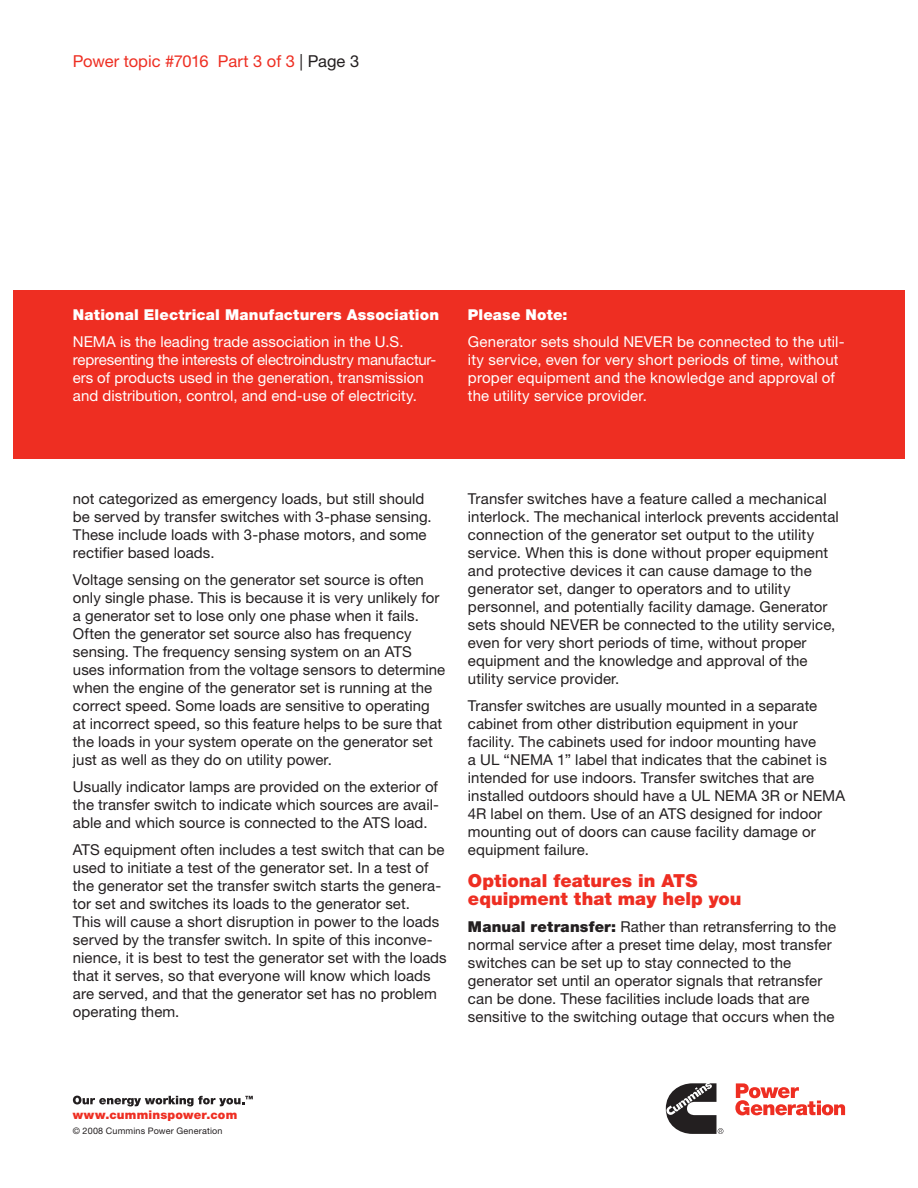
<style>
.page{position:relative;width:918px;height:1188px;background:#fff}
.page>*{position:absolute;margin:0;border:0;box-sizing:border-box;transform-origin:0 0}
.Subhead_-_red{font:900 18px/18px "Helvetica Neue LT";color:#ee2e22}
.t1{font:16.5px "Helvetica Neue LT";letter-spacing:-.01em;color:#ee2e22}
.Body_Copy{font:15px/18px "Helvetica Neue LT";letter-spacing:.005em;color:#231f20}
.Sidebar_Copy{font:15px/18px "Helvetica Neue LT";letter-spacing:.005em;color:#fff}
.Body_Copy-2{font:15px/18px "Helvetica Neue LT";letter-spacing:.01em;color:#fff}
.Sidebar_subhead_-_wh{font:900 15px "Helvetica Neue LT";letter-spacing:.01em;color:#fff}
.t2{font:900 12px "Helvetica Neue LT";letter-spacing:.02em;color:#ee2e22}
.t3{font:9px "Helvetica Neue LT";letter-spacing:.02em;color:#231f20}
.s1{color:#231f20}
.s2{font-weight:900}
</style>
<div class="page">
<svg style="left:73px;top:1096px;width:180px;height:10px"></svg>
<svg style="left:735px;top:1083px;width:110px;height:32px"></svg>
<svg style="left:666px;top:1083px;width:57px;height:51px"></svg>
<div style="left:13px;top:290px;width:891px;height:169px;background:#ee2e22"></div>
<p class="t1" style="left:73px;top:51px;width:288px">Power topic #7016 Part 3 of 3 <span class="s1">| Page 3</span></p>
<p class="Sidebar_subhead_-_wh" style="left:73px;top:306px;width:368px">National Electrical Manufacturers Association</p>
<p class="Sidebar_Copy" style="left:73px;top:333px;width:365px">NEMA is the leading trade association in the U.S. representing the interests of electroindustry manufactur&shy;ers of products used in the generation, transmission and distribution, control, and end-use of electricity.</p>
<p class="Sidebar_subhead_-_wh" style="left:468px;top:306px;width:101px">Please Note:</p>
<p class="Body_Copy-2" style="left:468px;top:333px;width:378px">Generator sets should NEVER be connected to the util&shy;ity service, even for very short periods of time, without proper equipment and the knowledge and approval of the utility service provider.</p>
<p class="Body_Copy" style="left:73px;top:490px;width:360px">not categorized as emergency loads, but still should be served by transfer switches with 3-phase sensing.<br>These include loads with 3-phase motors, and some rectifier based loads.</p>
<p class="Body_Copy" style="left:73px;top:571px;width:374px">Voltage sensing on the generator set source is often only single phase. This is because it is very unlikely for a generator set to lose only one phase when it fails.<br>Often the generator set source also has frequency sensing. The frequency sensing system on an ATS uses information from the voltage sensors to determine when the engine of the generator set is running at the correct speed. Some loads are sensitive to operating at incorrect speed, so this feature helps to be sure that the loads in your system operate on the generator set just as well as they do on utility power.</p>
<p class="Body_Copy" style="left:73px;top:778px;width:368px;text-align:justify">Usually indicator lamps are provided on the exterior of the transfer switch to indicate which sources are avail&shy;able and which source is connected to the ATS load.</p>
<p class="Body_Copy" style="left:73px;top:841px;width:375px">ATS equipment often includes a test switch that can be used to initiate a test of the generator set. In a test of the generator set the transfer switch starts the genera&shy;tor set and switches its loads to the generator set.<br>This will cause a short disruption in power to the loads served by the transfer switch. In spite of this inconve&shy;nience, it is best to test the generator set with the loads that it serves, so that everyone will know which loads are served, and that the generator set has no problem operating them.</p>
<p class="Body_Copy" style="left:468px;top:490px;width:372px">Transfer switches have a feature called a mechanical interlock. The mechanical interlock prevents accidental connection of the generator set output to the utility service. When this is done without proper equipment and protective devices it can cause damage to the generator set, danger to operators and to utility personnel, and potentially facility damage. Generator sets should NEVER be connected to the utility service, even for very short periods of time, without proper equipment and the knowledge and approval of the utility service provider.</p>
<p class="Body_Copy" style="left:468px;top:697px;width:379px">Transfer switches are usually mounted in a separate cabinet from other distribution equipment in your facility. The cabinets used for indoor mounting have<br>a UL “NEMA 1” label that indicates that the cabinet is intended for use indoors. Transfer switches that are installed outdoors should have a UL NEMA 3R or NEMA 4R label on them. Use of an ATS designed for indoor mounting out of doors can cause facility damage or equipment failure.</p>
<p class="Subhead_-_red" style="left:468px;top:871px;width:275px">Optional features in ATS equipment that may help you</p>
<p class="Body_Copy" style="left:468px;top:917px;width:370px"><span class="s2">Manual retransfer:</span> Rather than retransferring to the normal service after a preset time delay, most transfer switches can be set up to stay connected to the generator set until an operator signals that retransfer can be done. These facilities include loads that are sensitive to the switching outage that occurs when the</p>
<p class="t2" style="left:73px;top:1107px;width:166px">www.cumminspower.com</p>
<p class="t3" style="left:73px;top:1125px;width:151px">© 2008 Cummins Power Generation</p>
</div>
